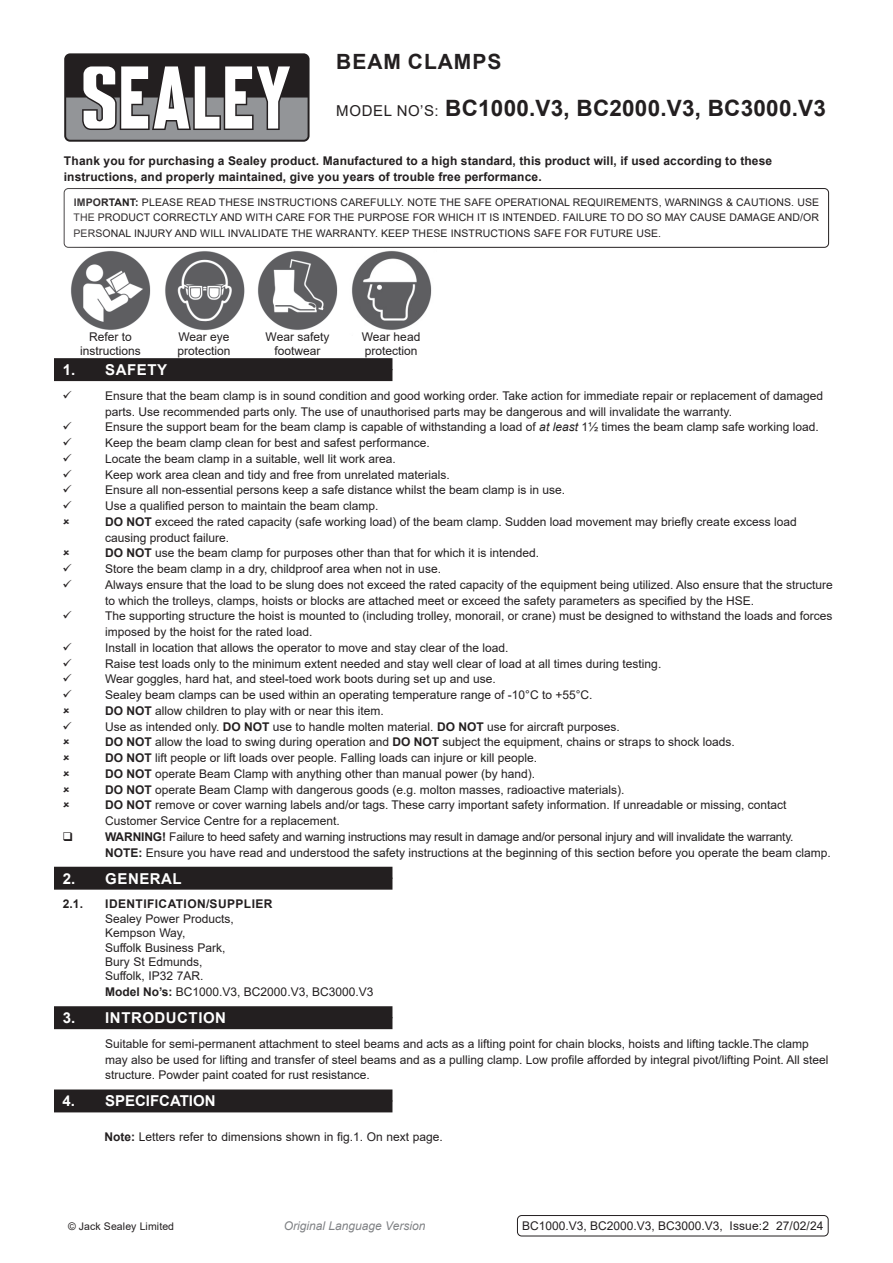
<style>
.page{position:relative;width:893px;height:1263px;background:#fff}
.page>*{position:absolute;margin:0;border:0;box-sizing:border-box;transform-origin:0 0}
.Instructions_Model_No{font:700 22.5px "Arial";letter-spacing:.01em;color:#231f20}
.Product_Description{font:700 21px "Arial";letter-spacing:.045em;color:#231f20}
.t1{font:700 15px "Arial";letter-spacing:.035em;color:#fff}
.t2{font:700 15px "Arial";color:#fff}
.Body{font:12px/15.8px "Arial";color:#231f20}
.Body-2{font:700 12px/15.8px "Arial";letter-spacing:.01em;color:#231f20}
.Body__Footer{font:12px "Arial";color:#231f20}
.Body-3{font:700 12px "Arial";letter-spacing:.035em;color:#231f20}
.t3{font:italic 12px "Arial";color:#808285}
.Body__Justified__7pt{font:10.5px/15.8px "Arial";letter-spacing:.01em;color:#231f20;text-align:justify}
.s1{font-weight:400;font-size:15px}
.s2{font-weight:700}
.s3{font-style:italic}
</style>
<div class="page">
<img style="left:352px;top:251px;width:80px;height:79px">
<img style="left:258px;top:251px;width:80px;height:79px">
<img style="left:165px;top:251px;width:80px;height:79px">
<img style="left:71px;top:251px;width:80px;height:79px">
<div style="left:54px;top:369px;width:338px;height:12px;background:#231f20"></div>
<div style="left:54px;top:358px;width:338px;height:12px;background:#231f20"></div>
<div style="left:54px;top:878px;width:338px;height:12px;background:#231f20"></div>
<div style="left:54px;top:867px;width:338px;height:12px;background:#231f20"></div>
<div style="left:54px;top:1017px;width:338px;height:12px;background:#231f20"></div>
<div style="left:54px;top:1006px;width:338px;height:12px;background:#231f20"></div>
<div style="left:54px;top:1100px;width:338px;height:12px;background:#231f20"></div>
<div style="left:54px;top:1089px;width:338px;height:12px;background:#231f20"></div>
<div style="left:64px;top:53px;width:246px;height:89px;background:#231f20;border-radius:6px"></div>
<svg style="left:66px;top:66px;width:242px;height:74px"></svg>
<div style="left:64px;top:188px;width:765px;height:60px;border:1px solid #231f20;border-radius:4px"></div>
<div style="left:517px;top:1215px;width:311px;height:21px;border:1px solid #231f20;border-radius:4px"></div>
<p class="Product_Description" style="left:336px;top:47px;width:167px">BEAM CLAMPS</p>
<p class="Instructions_Model_No" style="left:336px;top:92px;width:491px"><span class="s1">MODEL NO’S:</span> BC1000.V3, BC2000.V3, BC3000.V3</p>
<p class="Body-2" style="left:64px;top:153px;width:710px">Thank you for purchasing a Sealey product. Manufactured to a high standard, this product will, if used according to these instructions, and properly maintained, give you years of trouble free performance.</p>
<p class="Body__Justified__7pt" style="left:74px;top:194px;width:747px"><span class="s2">IMPORTANT:</span> PLEASE READ THESE INSTRUCTIONS CAREFULLY. NOTE THE SAFE OPERATIONAL REQUIREMENTS, WARNINGS &amp; CAUTIONS. USE THE PRODUCT CORRECTLY AND WITH CARE FOR THE PURPOSE FOR WHICH IT IS INTENDED. FAILURE TO DO SO MAY CAUSE DAMAGE AND/OR PERSONAL INJURY AND WILL INVALIDATE THE WARRANTY. KEEP THESE INSTRUCTIONS SAFE FOR FUTURE USE.</p>
<p class="Body" style="left:80px;top:329px;width:62px;line-height:14.4px;text-align:center">Refer to instructions</p>
<p class="Body" style="left:178px;top:329px;width:54px;line-height:14.4px">Wear eye protection</p>
<p class="Body" style="left:266px;top:329px;width:65px;line-height:14.4px;text-align:center">Wear safety footwear</p>
<p class="Body" style="left:362px;top:329px;width:60px;line-height:14.4px">Wear head protection</p>
<p class="t1" style="left:63px;top:359px;width:106px">1. SAFETY</p>
<p class="Body" style="left:105px;top:388px;width:720px">Ensure that the beam clamp is in sound condition and good working order. Take action for immediate repair or replacement of damaged parts. Use recommended parts only. The use of unauthorised parts may be dangerous and will invalidate the warranty.</p>
<p class="Body" style="left:105px;top:419px;width:715px">Ensure the support beam for the beam clamp is capable of withstanding a load of <span class="s3">at least</span> 1½ times the beam clamp safe working load.</p>
<p class="Body" style="left:105px;top:435px;width:326px">Keep the beam clamp clean for best and safest performance.</p>
<p class="Body" style="left:105px;top:451px;width:292px">Locate the beam clamp in a suitable, well lit work area.</p>
<p class="Body" style="left:105px;top:466px;width:346px">Keep work area clean and tidy and free from unrelated materials.</p>
<p class="Body" style="left:105px;top:482px;width:462px">Ensure all non-essential persons keep a safe distance whilst the beam clamp is in use.</p>
<p class="Body" style="left:105px;top:498px;width:275px">Use a qualified person to maintain the beam clamp.</p>
<p class="Body" style="left:105px;top:514px;width:693px"><span class="s2">DO NOT</span> exceed the rated capacity (safe working load) of the beam clamp. Sudden load movement may briefly create excess load causing product failure.</p>
<p class="Body" style="left:105px;top:545px;width:436px"><span class="s2">DO NOT</span> use the beam clamp for purposes other than that for which it is intended.</p>
<p class="Body" style="left:105px;top:561px;width:337px">Store the beam clamp in a dry, childproof area when not in use.</p>
<p class="Body" style="left:105px;top:577px;width:729px">Always ensure that the load to be slung does not exceed the rated capacity of the equipment being utilized. Also ensure that the structure to which the trolleys, clamps, hoists or blocks are attached meet or exceed the safety parameters as specified by the HSE.</p>
<p class="Body" style="left:105px;top:608px;width:729px">The supporting structure the hoist is mounted to (including trolley, monorail, or crane) must be designed to withstand the loads and forces imposed by the hoist for the rated load.</p>
<p class="Body" style="left:105px;top:640px;width:405px">Install in location that allows the operator to move and stay clear of the load.</p>
<p class="Body" style="left:105px;top:655px;width:558px">Raise test loads only to the minimum extent needed and stay well clear of load at all times during testing.</p>
<p class="Body" style="left:105px;top:671px;width:392px">Wear goggles, hard hat, and steel-toed work boots during set up and use.</p>
<p class="Body" style="left:105px;top:687px;width:489px">Sealey beam clamps can be used within an operating temperature range of -10°C to +55°C.</p>
<p class="Body" style="left:105px;top:703px;width:280px"><span class="s2">DO NOT</span> allow children to play with or near this item.</p>
<p class="Body" style="left:105px;top:718px;width:516px">Use as intended only. <span class="s2">DO NOT</span> use to handle molten material. <span class="s2">DO NOT</span> use for aircraft purposes.</p>
<p class="Body" style="left:105px;top:734px;width:631px"><span class="s2">DO NOT</span> allow the load to swing during operation and <span class="s2">DO NOT</span> subject the equipment, chains or straps to shock loads.</p>
<p class="Body" style="left:105px;top:750px;width:434px"><span class="s2">DO NOT</span> lift people or lift loads over people. Falling loads can injure or kill people.</p>
<p class="Body" style="left:105px;top:766px;width:432px"><span class="s2">DO NOT</span> operate Beam Clamp with anything other than manual power (by hand).</p>
<p class="Body" style="left:105px;top:781px;width:521px"><span class="s2">DO NOT</span> operate Beam Clamp with dangerous goods (e.g. molton masses, radioactive materials).</p>
<p class="Body" style="left:105px;top:797px;width:683px"><span class="s2">DO NOT</span> remove or cover warning labels and/or tags. These carry important safety information. If unreadable or missing, contact<br>Customer Service Centre for a replacement.</p>
<p class="Body" style="left:105px;top:829px;width:727px"><span class="s2">WARNING!</span> Failure to heed safety and warning instructions may result in damage and/or personal injury and will invalidate the warranty.<br><span class="s2">NOTE:</span> Ensure you have read and understood the safety instructions at the beginning of this section before you operate the beam clamp.</p>
<p class="t1" style="left:63px;top:868px;width:121px">2. GENERAL</p>
<p class="Body-2" style="left:63px;top:896px;width:22px">2.1.</p>
<p class="Body-3" style="left:105px;top:896px;width:169px">IDENTIFICATION/SUPPLIER</p>
<p class="Body" style="left:105px;top:911px;width:130px">Sealey Power Products,</p>
<p class="Body" style="left:105px;top:925px;width:82px">Kempson Way,</p>
<p class="Body" style="left:105px;top:939px;width:122px">Suffolk Business Park,</p>
<p class="Body" style="left:105px;top:954px;width:99px">Bury St Edmunds,</p>
<p class="Body" style="left:105px;top:968px;width:100px">Suffolk, IP32 7AR.</p>
<p class="Body" style="left:105px;top:984px;width:270px"><span class="s2">Model No’s:</span> BC1000.V3, BC2000.V3, BC3000.V3</p>
<p class="t1" style="left:63px;top:1007px;width:165px">3. INTRODUCTION</p>
<p class="Body" style="left:105px;top:1036px;width:725px">Suitable for semi-permanent attachment to steel beams and acts as a lifting point for chain blocks, hoists and lifting tackle.The clamp may also be used for lifting and transfer of steel beams and as a pulling clamp. Low profile afforded by integral pivot/lifting Point. All steel structure. Powder paint coated for rust resistance.</p>
<p class="t2" style="left:63px;top:1090px;width:155px">4. SPECIFCATION</p>
<p class="Body" style="left:105px;top:1129px;width:340px"><span class="s2">Note:</span> Letters refer to dimensions shown in fig.1. On next page.</p>
<p class="Body__Justified__7pt" style="left:68px;top:1218px;width:108px">© Jack Sealey Limited</p>
<p class="t3" style="left:284px;top:1218px;width:143px">Original Language Version</p>
<p class="Body__Footer" style="left:522px;top:1218px;width:303px">BC1000.V3, BC2000.V3, BC3000.V3, Issue:2 27/02/24</p>
</div>
